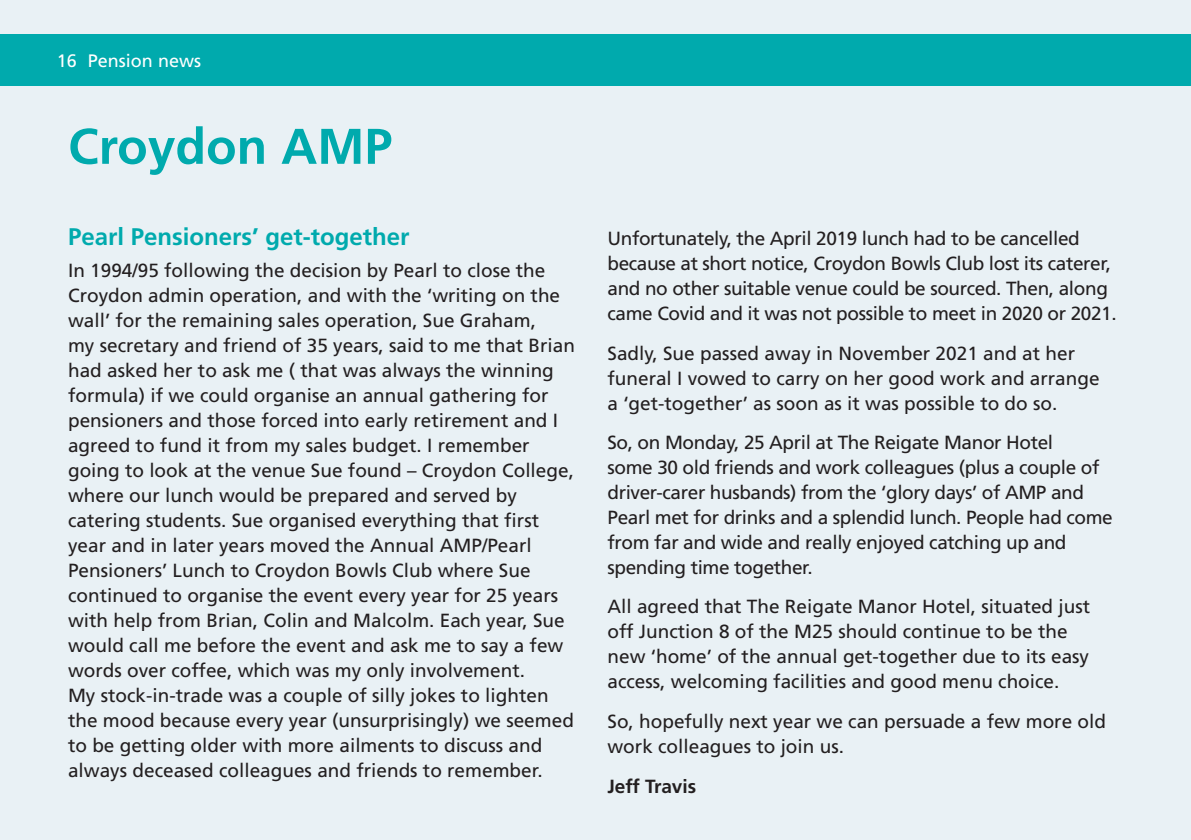
<style>
.page{position:relative;width:1191px;height:840px;background:#fff}
.page>*{position:absolute;margin:0;border:0;box-sizing:border-box;transform-origin:0 0}
.t1{font:700 50px "Frutiger";color:#00aaad}
.t2{font:700 24px "Frutiger";color:#00aaad}
.t3{font:19px/25px "Frutiger";color:#231f20}
.t4{font:19px/25px "Frutiger";letter-spacing:-.02em;color:#231f20}
.t5{font:700 19px "Frutiger";color:#231f20}
.t6{font:18px "Frutiger";color:#fff}
</style>
<div class="page">
<div style="left:0;top:0;width:1191px;height:839px;background:#e9f1f5"></div>
<div style="left:0;top:34px;width:1191px;height:51px;background:#00aaad"></div>
<p class="t6" style="left:57px;top:50px;width:146px">16 Pension news</p>
<h1 class="t1" style="left:68px;top:117px;width:326px">Croydon AMP</h1>
<p class="t2" style="left:68px;top:222px;width:343px">Pearl Pensioners’ get-together</p>
<p class="t3" style="left:68px;top:257px;width:508px">In 1994/95 following the decision by Pearl to close the Croydon admin operation, and with the ‘writing on the wall’ for the remaining sales operation, Sue Graham,<br>my secretary and friend of 35 years, said to me that Brian had asked her to ask me ( that was always the winning formula) if we could organise an annual gathering for pensioners and those forced into early retirement and I agreed to fund it from my sales budget. I remember going to look at the venue Sue found – Croydon College, where our lunch would be prepared and served by catering students. Sue organised everything that first year and in later years moved the Annual AMP/Pearl Pensioners’ Lunch to Croydon Bowls Club where Sue continued to organise the event every year for 25 years with help from Brian, Colin and Malcolm. Each year, Sue would call me before the event and ask me to say a few words over coffee, which was my only involvement.<br>My stock-in-trade was a couple of silly jokes to lighten the mood because every year (unsurprisingly) we seemed to be getting older with more ailments to discuss and always deceased colleagues and friends to remember.</p>
<p class="t4" style="left:607px;top:226px;width:511px">Unfortunately, the April 2019 lunch had to be cancelled because at short notice, Croydon Bowls Club lost its caterer, and no other suitable venue could be sourced. Then, along came Covid and it was not possible to meet in 2020 or 2021.</p>
<p class="t3" style="left:607px;top:340px;width:493px">Sadly, Sue passed away in November 2021 and at her funeral I vowed to carry on her good work and arrange a ‘get-together’ as soon as it was possible to do so.</p>
<p class="t4" style="left:607px;top:429px;width:507px">So, on Monday, 25 April at The Reigate Manor Hotel<br>some 30 old friends and work colleagues (plus a couple of driver-carer husbands) from the ‘glory days’ of AMP and Pearl met for drinks and a splendid lunch. People had come from far and wide and really enjoyed catching up and spending time together.</p>
<p class="t3" style="left:607px;top:593px;width:484px">All agreed that The Reigate Manor Hotel, situated just off Junction 8 of the M25 should continue to be the new ‘home’ of the annual get-together due to its easy access, welcoming facilities and good menu choice.</p>
<p class="t3" style="left:607px;top:708px;width:500px">So, hopefully next year we can persuade a few more old work colleagues to join us.</p>
<p class="t5" style="left:607px;top:774px;width:90px">Jeff Travis</p>
</div>
